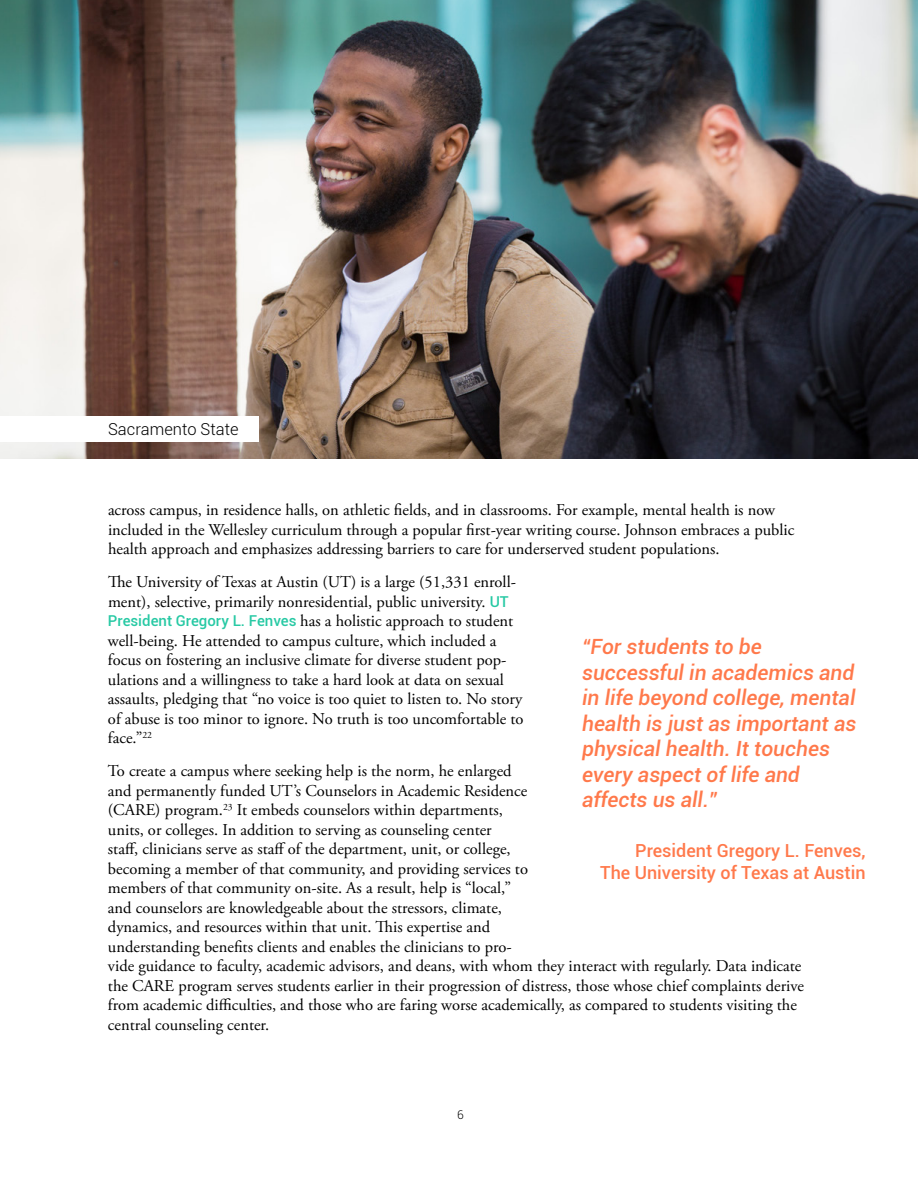
<style>
.page{position:relative;width:918px;height:1188px;background:#fff}
.page>*{position:absolute;margin:0;border:0;box-sizing:border-box;transform-origin:0 0}
.t1{font:italic 500 21px/25.5px "Roboto";color:#ff794b}
.t2{font:500 18px/22.5px "Roboto";color:#ff794b;text-align:right}
.t3{font:16.5px/19.5px "Adobe Garamond Pro";color:#000}
.t4{font:300 16.5px "Roboto";color:#000}
.t5{font:300 12px "Roboto";color:#000}
.s1{font-family:"Roboto";font-weight:500;font-size:15px;color:#27c9a4}
</style>
<div class="page">
<img style="left:0;top:0;width:918px;height:459px">
<div style="left:0;top:416px;width:259px;height:26px;background:#fff"></div>
<p class="t4" style="left:108px;top:418px;width:132px">Sacramento State</p>
<p class="t3" style="left:108px;top:501px;width:688px">across campus, in residence halls, on athletic fields, and in classrooms. For example, mental health is now included in the Wellesley curriculum through a popular first-year writing course. Johnson embraces a public health approach and emphasizes addressing barriers to care for underserved student populations.</p>
<p class="t3" style="left:108px;top:573px;width:417px">The University of Texas at Austin (UT) is a large (51,331 enroll&shy;ment), selective, primarily nonresidential, public university. <span class="s1">UT President Gregory L. Fenves</span> has a holistic approach to student well-being. He attended to campus culture, which included a focus on fostering an inclusive climate for diverse student pop&shy;ulations and a willingness to take a hard look at data on sexual assaults, pledging that “no voice is too quiet to listen to. No story of abuse is too minor to ignore. No truth is too uncomfortable to face.”<sup>22</sup></p>
<p class="t3" style="left:108px;top:762px;width:697px">To create a campus where seeking help is the norm, he enlarged<br>and permanently funded UT’s Counselors in Academic Residence<br>(CARE) program.<sup>23</sup> It embeds counselors within departments,<br>units, or colleges. In addition to serving as counseling center<br>staff, clinicians serve as staff of the department, unit, or college,<br>becoming a member of that community, and providing services to<br>members of that community on-site. As a result, help is “local,”<br>and counselors are knowledgeable about the stressors, climate,<br>dynamics, and resources within that unit. This expertise and<br>understanding benefits clients and enables the clinicians to pro-<br>vide guidance to faculty, academic advisors, and deans, with whom they interact with regularly. Data indicate the CARE program serves students earlier in their progression of distress, those whose chief complaints derive from academic difficulties, and those who are faring worse academically, as compared to students visiting the central counseling center.</p>
<p class="t1" style="left:582px;top:633px;width:276px">“For students to be successful in academics and in life beyond college, mental health is just as important as physical health. It touches every aspect of life and affects us all.”</p>
<p class="t2" style="left:600px;top:838px;width:267px">President Gregory L. Fenves,<br>The University of Texas at Austin</p>
<p class="t5" style="left:457px;top:1106px;width:8px">6</p>
</div>
